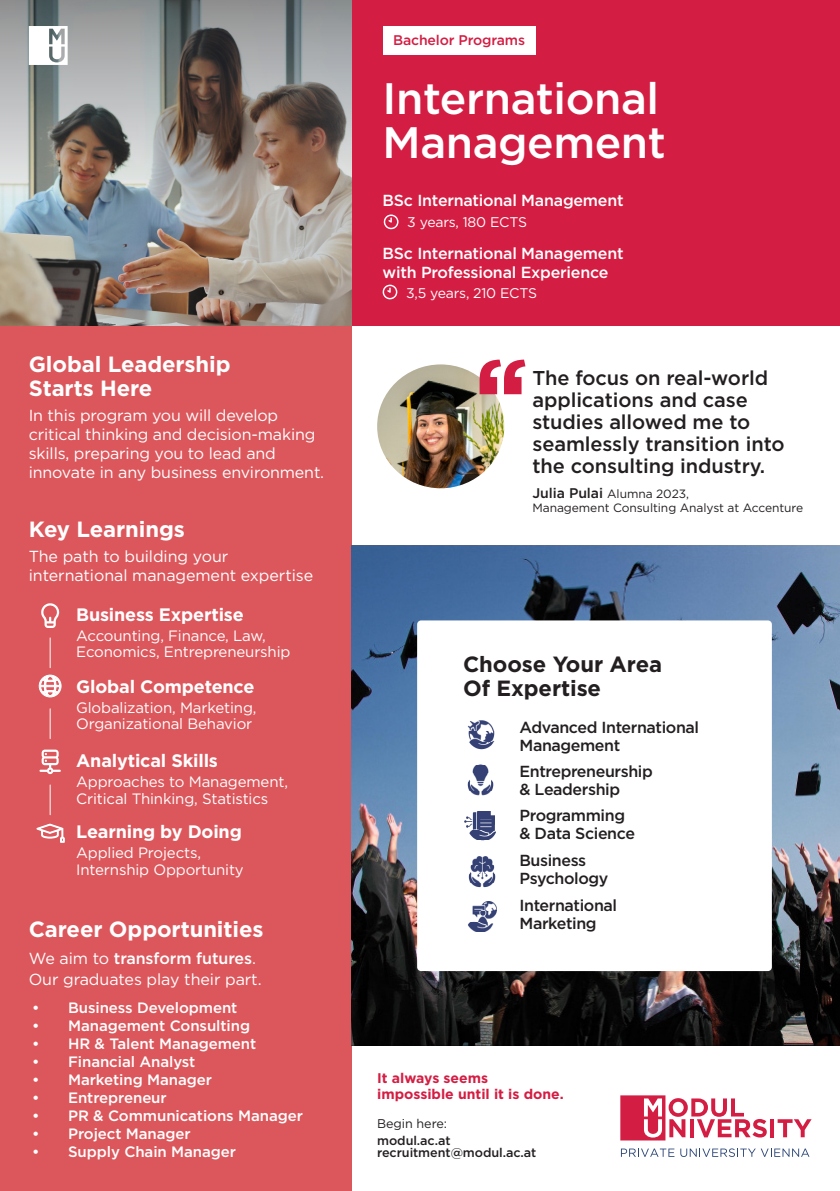
<style>
.page{position:relative;width:840px;height:1191px;background:#fff}
.page>*{position:absolute;margin:0;border:0;box-sizing:border-box;transform-origin:0 0}
.HL{font:500 44px "Gotham";letter-spacing:-.01em;color:#fff}
.Body{font:700 22px/24px "Gotham";letter-spacing:-.005em;color:#fff}
.Body-2{font:700 22px/24px "Gotham";letter-spacing:-.005em;color:#231f20}
.Body-3{font:500 20px/22px "Gotham";letter-spacing:-.005em;color:#231f20}
.HL-2{font:700 18px "Gotham";letter-spacing:-.01em;color:#fff}
.Body-4{font:16px/19px "Gotham";letter-spacing:-.01em;color:#fff}
.HL-3{font:500 16px/18px "Gotham";letter-spacing:-.025em;color:#231f20}
.Body-5{font:500 16px/18px "Gotham";letter-spacing:-.015em;color:#fff}
.HL-4{font:15px/17px "Gotham";letter-spacing:-.01em;color:#fff}
.t1{font:500 15px "Gotham";letter-spacing:-.005em;color:#fff}
.Body-6{font:700 14px/16px "Gotham";color:#d41d43}
.Body-7{font:14px "Gotham";letter-spacing:-.015em;color:#fff}
.HL-5{font:500 14px "Gotham";letter-spacing:-.01em;color:#d41d43}
.Body-8{font:500 12.6px/12px "Gotham";letter-spacing:-.005em;color:#231f20}
.Body-9{font:12.6px "Gotham";letter-spacing:-.005em;color:#231f20}
.Body-10{font:12px/14px "Gotham";letter-spacing:-.005em;color:#231f20}
.s1{font-weight:500}
.s2{font-weight:500;font-size:14px}
</style>
<div class="page">
<div style="left:0;top:325px;width:351px;height:866px;background:#dc575c"></div>
<div style="left:0;top:0;width:839px;height:325px;background:#d41d43"></div>
<img style="left:351px;top:546px;width:488px;height:499px">
<img style="left:0;top:251px;width:351px;height:74px">
<img style="left:0;top:0;width:351px;height:251px">
<img style="left:377px;top:364px;width:127px;height:124px">
<svg style="left:479px;top:359px;width:46px;height:35px"></svg>
<svg style="left:29px;top:26px;width:39px;height:39px;background:#e5e7e8"></svg>
<svg style="left:620px;top:1095px;width:146px;height:45px"></svg>
<hr style="left:770px;top:1119px;width:4px;height:18px;background:#d41d43">
<svg style="left:777px;top:1119px;width:34px;height:18px"></svg>
<svg style="left:620px;top:1148px;width:54px;height:8px"></svg>
<svg style="left:680px;top:1148px;width:129px;height:9px"></svg>
<svg style="left:383px;top:214px;width:15px;height:15px"></svg>
<svg style="left:382px;top:285px;width:15px;height:14px"></svg>
<div style="left:383px;top:26px;width:152px;height:28px;background:#fff"></div>
<div style="left:417px;top:620px;width:354px;height:351px;background:#fff;border-radius:4px"></div>
<img style="left:467px;top:721px;width:27px;height:28px">
<img style="left:468px;top:902px;width:28px;height:30px">
<img style="left:467px;top:764px;width:26px;height:31px">
<img style="left:464px;top:811px;width:32px;height:30px">
<img style="left:468px;top:856px;width:27px;height:31px">
<svg style="left:50px;top:638px;width:1px;height:29px"></svg>
<svg style="left:50px;top:709px;width:1px;height:29px"></svg>
<svg style="left:50px;top:785px;width:1px;height:29px"></svg>
<svg style="left:41px;top:603px;width:18px;height:25px"></svg>
<svg style="left:39px;top:749px;width:22px;height:25px"></svg>
<svg style="left:39px;top:674px;width:22px;height:23px"></svg>
<svg style="left:36px;top:823px;width:29px;height:20px"></svg>
<p class="Body" style="left:29px;top:352px;width:203px">Global Leadership<br>Starts Here</p>
<p class="Body-4" style="left:29px;top:405px;width:297px">In this program you will develop critical thinking and decision-making skills, preparing you to lead and innovate in any business environment.</p>
<p class="Body" style="left:29px;top:517px;width:157px">Key Learnings</p>
<p class="Body-4" style="left:29px;top:546px;width:201px">The path to building your</p>
<p class="Body-4" style="left:29px;top:565px;width:286px">international management expertise</p>
<p class="HL-2" style="left:76px;top:603px;width:169px">Business Expertise</p>
<p class="HL-4" style="left:76px;top:627px;width:191px">Accounting, Finance, Law,</p>
<p class="HL-4" style="left:76px;top:643px;width:215px">Economics, Entrepreneurship</p>
<p class="HL-2" style="left:76px;top:674px;width:180px">Global Competence</p>
<p class="HL-4" style="left:76px;top:698px;width:182px">Globalization, Marketing,</p>
<p class="HL-4" style="left:76px;top:714px;width:177px">Organizational Behavior</p>
<p class="HL-2" style="left:76px;top:748px;width:143px">Analytical Skills</p>
<p class="HL-4" style="left:76px;top:772px;width:213px">Approaches to Management,</p>
<p class="HL-4" style="left:76px;top:789px;width:193px">Critical Thinking, Statistics</p>
<p class="HL-2" style="left:76px;top:819px;width:167px">Learning by Doing</p>
<p class="HL-4" style="left:76px;top:844px;width:169px">Applied Projects,<br>Internship Opportunity</p>
<p class="Body" style="left:29px;top:916px;width:236px">Career Opportunities</p>
<p class="Body-4" style="left:29px;top:947px;width:234px;line-height:21.6px">We aim to <span class="s1">transform futures</span>.<br>Our graduates play their part.</p>
<p class="t1" style="left:32px;top:997px;width:207px">• Business Development</p>
<p class="t1" style="left:32px;top:1015px;width:219px">• Management Consulting</p>
<p class="t1" style="left:32px;top:1033px;width:226px">• HR &amp; Talent Management</p>
<p class="t1" style="left:32px;top:1051px;width:165px">• Financial Analyst</p>
<p class="t1" style="left:32px;top:1069px;width:181px">• Marketing Manager</p>
<p class="t1" style="left:32px;top:1087px;width:136px">• Entrepreneur</p>
<p class="t1" style="left:32px;top:1105px;width:272px">• PR &amp; Communications Manager</p>
<p class="t1" style="left:32px;top:1123px;width:160px">• Project Manager</p>
<p class="t1" style="left:32px;top:1141px;width:205px">• Supply Chain Manager</p>
<p class="HL-5" style="left:393px;top:31px;width:133px">Bachelor Programs</p>
<p class="HL" style="left:382px;top:70px;width:278px">International</p>
<p class="HL" style="left:382px;top:114px;width:284px">Management</p>
<p class="Body-5" style="left:382px;top:191px;width:242px">BSc International Management</p>
<p class="Body-7" style="left:407px;top:213px;width:121px">3 years, 180 ECTS</p>
<p class="Body-5" style="left:382px;top:245px;width:242px">BSc International Management with Professional Experience</p>
<p class="Body-7" style="left:406px;top:284px;width:132px">3,5 years, 210 ECTS</p>
<p class="Body-3" style="left:532px;top:367px;width:253px">The focus on real-world applications and case studies allowed me to seamlessly transition into the consulting industry.</p>
<p class="Body-10" style="left:532px;top:486px;width:272px"><span class="s2">Julia Pulai</span> Alumna 2023,<br>Management Consulting Analyst at Accenture</p>
<p class="Body-2" style="left:463px;top:652px;width:200px">Choose Your Area<br>Of Expertise</p>
<p class="HL-3" style="left:519px;top:718px;width:181px">Advanced International<br>Management</p>
<p class="HL-3" style="left:519px;top:762px;width:135px">Entrepreneurship</p>
<p class="HL-3" style="left:519px;top:780px;width:102px">&amp; Leadership</p>
<p class="HL-3" style="left:519px;top:806px;width:107px">Programming</p>
<p class="HL-3" style="left:519px;top:824px;width:117px">&amp; Data Science</p>
<p class="HL-3" style="left:519px;top:851px;width:68px">Business</p>
<p class="HL-3" style="left:519px;top:869px;width:90px">Psychology</p>
<p class="HL-3" style="left:519px;top:896px;width:99px">International</p>
<p class="HL-3" style="left:519px;top:914px;width:79px">Marketing</p>
<p class="Body-6" style="left:377px;top:1070px;width:188px">It always seems impossible until it is done.</p>
<p class="Body-9" style="left:377px;top:1115px;width:71px">Begin here:</p>
<p class="Body-8" style="left:377px;top:1134px;width:161px">modul.ac.at recruitment@modul.ac.at</p>
</div>
